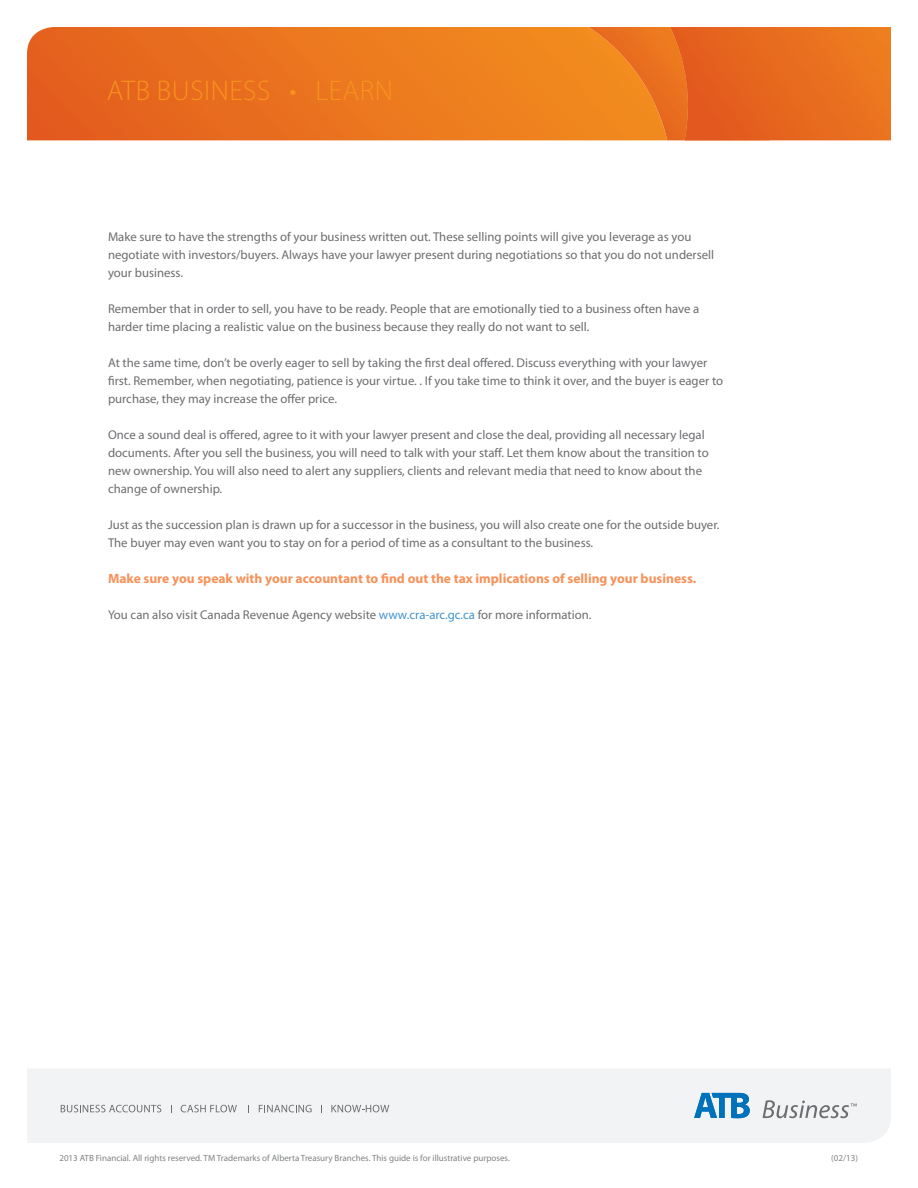
<style>
.page{position:relative;width:918px;height:1188px;background:#fff}
.page>*{position:absolute;margin:0;border:0;box-sizing:border-box;transform-origin:0 0}
.t1{font:300 28.5px "Myriad Pro";letter-spacing:.02em;color:#f7931d}
.t2{font:700 13.5px "Myriad Pro";color:#f79159}
.t3{font:12.75px/18px "Myriad Pro";color:#6c6d70}
.t4{font:9px "Myriad Pro";color:#808285}
.s1{color:#4393cf}
</style>
<div class="page">
<svg style="left:27px;top:27px;width:562px;height:113px;background:#ea741e"></svg>
<svg style="left:589px;top:27px;width:302px;height:113px;background:#e9701e"></svg>
<div style="left:27px;top:1069px;width:864px;height:74px;background:#f2f3f4"></div>
<svg style="left:694px;top:1093px;width:56px;height:25px"></svg>
<svg style="left:763px;top:1100px;width:94px;height:18px"></svg>
<svg style="left:61px;top:1105px;width:100px;height:7px"></svg>
<svg style="left:181px;top:1105px;width:56px;height:7px"></svg>
<svg style="left:259px;top:1105px;width:53px;height:7px"></svg>
<svg style="left:331px;top:1105px;width:58px;height:7px"></svg>
<h1 class="t1" style="left:107px;top:73px;width:283px">ATB BUSINESS • LEARN</h1>
<p class="t3" style="left:108px;top:227px;width:608px">Make sure to have the strengths of your business written out. These selling points will give you leverage as you negotiate with investors/buyers. Always have your lawyer present during negotiations so that you do not undersell your business.</p>
<p class="t3" style="left:108px;top:299px;width:593px">Remember that in order to sell, you have to be ready. People that are emotionally tied to a business often have a harder time placing a realistic value on the business because they really do not want to sell.</p>
<p class="t3" style="left:108px;top:353px;width:617px">At the same time, don’t be overly eager to sell by taking the first deal offered. Discuss everything with your lawyer first. Remember, when negotiating, patience is your virtue. . If you take time to think it over, and the buyer is eager to purchase, they may increase the offer price.</p>
<p class="t3" style="left:108px;top:425px;width:602px">Once a sound deal is offered, agree to it with your lawyer present and close the deal, providing all necessary legal documents. After you sell the business, you will need to talk with your staff. Let them know about the transition to new ownership. You will also need to alert any suppliers, clients and relevant media that need to know about the change of ownership.</p>
<p class="t3" style="left:108px;top:515px;width:613px">Just as the succession plan is drawn up for a successor in the business, you will also create one for the outside buyer.<br>The buyer may even want you to stay on for a period of time as a consultant to the business.</p>
<p class="t2" style="left:108px;top:569px;width:590px">Make sure you speak with your accountant to find out the tax implications of selling your business.</p>
<p class="t3" style="left:108px;top:605px;width:485px">You can also visit Canada Revenue Agency website <span class="s1">www.cra-arc.gc.ca</span> for more information.</p>
<p class="t4" style="left:59px;top:1152px;width:452px">2013 ATB Financial. All rights reserved. TM Trademarks of Alberta Treasury Branches. This guide is for illustrative purposes.</p>
<p class="t4" style="left:831px;top:1152px;width:28px">(02/13)</p>
</div>
